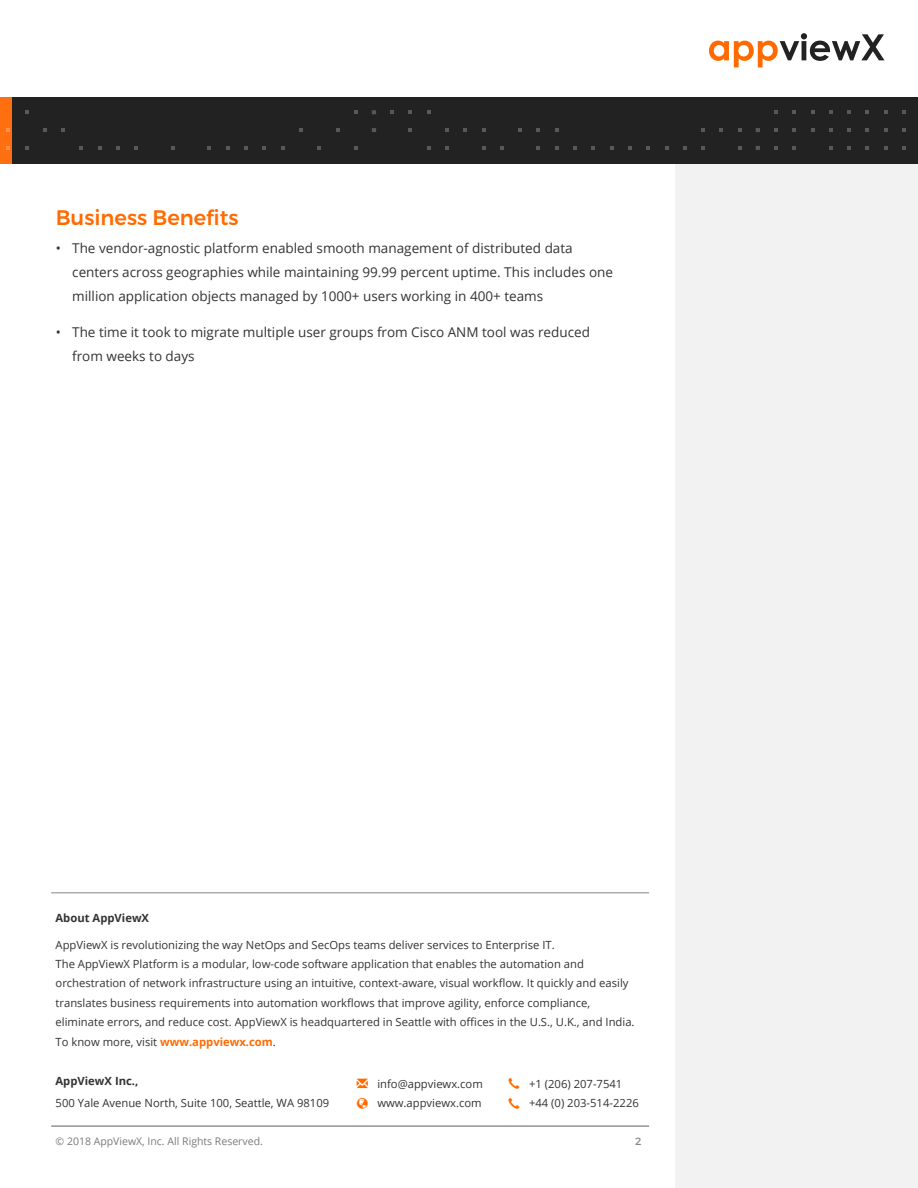
<style>
.page{position:relative;width:918px;height:1188px;background:#fff}
.page>*{position:absolute;margin:0;border:0;box-sizing:border-box;transform-origin:0 0}
.t1{font:500 21px "Montserrat";color:#ff6b00}
.t2{font:13.5px/24px "Open Sans";color:#333}
.t3{font:11.25px/19.5px "Open Sans";color:#333}
.t4{font:11.25px/19.5px "Open Sans";color:#343333}
.t5{font:700 11.25px "Open Sans";color:#343333}
.t6{font:10.5px "Open Sans";color:#7a7a7a}
.t7{font:10.5px "Montserrat";color:#858585}
.s1{font-weight:700;color:#ff6b00}
.s2{color:#ff6b00}
</style>
<div class="page">
<div style="left:676px;top:159px;width:242px;height:1029px;background:#f2f2f2"></div>
<div style="left:0;top:97px;width:918px;height:66px;background:#222"></div>
<div style="left:0;top:97px;width:12px;height:66px;background:#ff6e0f"></div>
<svg style="left:709px;top:33px;width:176px;height:34px"></svg>
<svg style="left:25px;top:110px;width:4px;height:4px"></svg>
<svg style="left:354px;top:110px;width:4px;height:4px"></svg>
<svg style="left:6px;top:128px;width:4px;height:4px"></svg>
<svg style="left:43px;top:128px;width:4px;height:4px"></svg>
<svg style="left:61px;top:128px;width:4px;height:4px"></svg>
<svg style="left:299px;top:128px;width:4px;height:4px"></svg>
<svg style="left:336px;top:128px;width:4px;height:4px"></svg>
<svg style="left:6px;top:146px;width:4px;height:4px"></svg>
<svg style="left:25px;top:146px;width:4px;height:4px"></svg>
<svg style="left:79px;top:146px;width:4px;height:4px"></svg>
<svg style="left:98px;top:146px;width:4px;height:4px"></svg>
<svg style="left:116px;top:146px;width:4px;height:4px"></svg>
<svg style="left:134px;top:146px;width:4px;height:4px"></svg>
<svg style="left:171px;top:146px;width:4px;height:4px"></svg>
<svg style="left:207px;top:146px;width:4px;height:4px"></svg>
<svg style="left:226px;top:146px;width:4px;height:4px"></svg>
<svg style="left:244px;top:146px;width:4px;height:4px"></svg>
<svg style="left:262px;top:146px;width:4px;height:4px"></svg>
<svg style="left:281px;top:146px;width:4px;height:4px"></svg>
<svg style="left:317px;top:146px;width:4px;height:4px"></svg>
<svg style="left:354px;top:146px;width:4px;height:4px"></svg>
<svg style="left:372px;top:110px;width:4px;height:4px"></svg>
<svg style="left:390px;top:110px;width:4px;height:4px"></svg>
<svg style="left:408px;top:110px;width:4px;height:4px"></svg>
<svg style="left:427px;top:110px;width:4px;height:4px"></svg>
<svg style="left:372px;top:128px;width:4px;height:4px"></svg>
<svg style="left:408px;top:128px;width:4px;height:4px"></svg>
<svg style="left:445px;top:128px;width:4px;height:4px"></svg>
<svg style="left:463px;top:128px;width:4px;height:4px"></svg>
<svg style="left:482px;top:128px;width:4px;height:4px"></svg>
<svg style="left:518px;top:128px;width:4px;height:4px"></svg>
<svg style="left:536px;top:128px;width:4px;height:4px"></svg>
<svg style="left:555px;top:128px;width:4px;height:4px"></svg>
<svg style="left:701px;top:128px;width:4px;height:4px"></svg>
<svg style="left:719px;top:128px;width:4px;height:4px"></svg>
<svg style="left:738px;top:128px;width:4px;height:4px"></svg>
<svg style="left:427px;top:146px;width:4px;height:4px"></svg>
<svg style="left:445px;top:146px;width:4px;height:4px"></svg>
<svg style="left:482px;top:146px;width:4px;height:4px"></svg>
<svg style="left:500px;top:146px;width:4px;height:4px"></svg>
<svg style="left:536px;top:146px;width:4px;height:4px"></svg>
<svg style="left:555px;top:146px;width:4px;height:4px"></svg>
<svg style="left:573px;top:146px;width:4px;height:4px"></svg>
<svg style="left:591px;top:146px;width:4px;height:4px"></svg>
<svg style="left:610px;top:146px;width:4px;height:4px"></svg>
<svg style="left:628px;top:146px;width:4px;height:4px"></svg>
<svg style="left:646px;top:146px;width:4px;height:4px"></svg>
<svg style="left:665px;top:146px;width:4px;height:4px"></svg>
<svg style="left:683px;top:146px;width:4px;height:4px"></svg>
<svg style="left:701px;top:146px;width:4px;height:4px"></svg>
<svg style="left:738px;top:146px;width:4px;height:4px"></svg>
<svg style="left:774px;top:110px;width:4px;height:4px"></svg>
<svg style="left:792px;top:110px;width:4px;height:4px"></svg>
<svg style="left:811px;top:110px;width:4px;height:4px"></svg>
<svg style="left:829px;top:110px;width:4px;height:4px"></svg>
<svg style="left:847px;top:110px;width:4px;height:4px"></svg>
<svg style="left:865px;top:110px;width:4px;height:4px"></svg>
<svg style="left:884px;top:110px;width:4px;height:4px"></svg>
<svg style="left:902px;top:110px;width:4px;height:4px"></svg>
<svg style="left:756px;top:128px;width:4px;height:4px"></svg>
<svg style="left:774px;top:128px;width:4px;height:4px"></svg>
<svg style="left:792px;top:128px;width:4px;height:4px"></svg>
<svg style="left:811px;top:128px;width:4px;height:4px"></svg>
<svg style="left:829px;top:128px;width:4px;height:4px"></svg>
<svg style="left:847px;top:128px;width:4px;height:4px"></svg>
<svg style="left:865px;top:128px;width:4px;height:4px"></svg>
<svg style="left:884px;top:128px;width:4px;height:4px"></svg>
<svg style="left:902px;top:128px;width:4px;height:4px"></svg>
<svg style="left:756px;top:146px;width:4px;height:4px"></svg>
<svg style="left:774px;top:146px;width:4px;height:4px"></svg>
<svg style="left:792px;top:146px;width:4px;height:4px"></svg>
<svg style="left:829px;top:146px;width:4px;height:4px"></svg>
<svg style="left:847px;top:146px;width:4px;height:4px"></svg>
<svg style="left:865px;top:146px;width:4px;height:4px"></svg>
<svg style="left:884px;top:146px;width:4px;height:4px"></svg>
<svg style="left:902px;top:146px;width:4px;height:4px"></svg>
<hr style="left:51px;top:1126px;width:598px;height:1px;background:#5c5c5c">
<hr style="left:51px;top:893px;width:598px;height:1px;background:#858585">
<h1 class="t1" style="left:56px;top:204px;width:184px">Business Benefits</h1>
<p class="t2" style="left:72px;top:235px;width:542px;text-indent:-16px">• The vendor-agnostic platform enabled smooth management of distributed data centers across geographies while maintaining 99.99 percent uptime. This includes one million application objects managed by 1000+ users working in 400+ teams</p>
<p class="t2" style="left:72px;top:319px;width:519px;text-indent:-16px">• The time it took to migrate multiple user groups from Cisco ANM tool was reduced from weeks to days</p>
<p class="t5" style="left:56px;top:910px;width:95px">About AppViewX</p>
<p class="t3" style="left:56px;top:934px;width:581px">AppViewX is revolutionizing the way NetOps and SecOps teams deliver services to Enterprise IT.<br>The AppViewX Platform is a modular, low-code software application that enables the automation and orchestration of network infrastructure using an intuitive, context-aware, visual workflow. It quickly and easily translates business requirements into automation workflows that improve agility, enforce compliance, eliminate errors, and reduce cost. AppViewX is headquartered in Seattle with offices in the U.S., U.K., and India.<br>To know more, visit <span class="s1">www.appviewx.com</span>.</p>
<p class="t5" style="left:56px;top:1073px;width:84px">AppViewX Inc.,</p>
<p class="t4" style="left:56px;top:1093px;width:275px">500 Yale Avenue North, Suite 100, Seattle, WA 98109</p>
<p class="t4" style="left:357px;top:1074px;width:128px;text-align:right"><span class="s2">✉</span> info@appviewx.com www.appviewx.com</p>
<p class="t4" style="left:529px;top:1074px;width:111px">+1 (206) 207-7541 +44 (0) 203-514-2226</p>
<p class="t6" style="left:56px;top:1134px;width:209px">© 2018 AppViewX, Inc. All Rights Reserved.</p>
<p class="t7" style="left:635px;top:1135px;width:8px">2</p>
</div>
